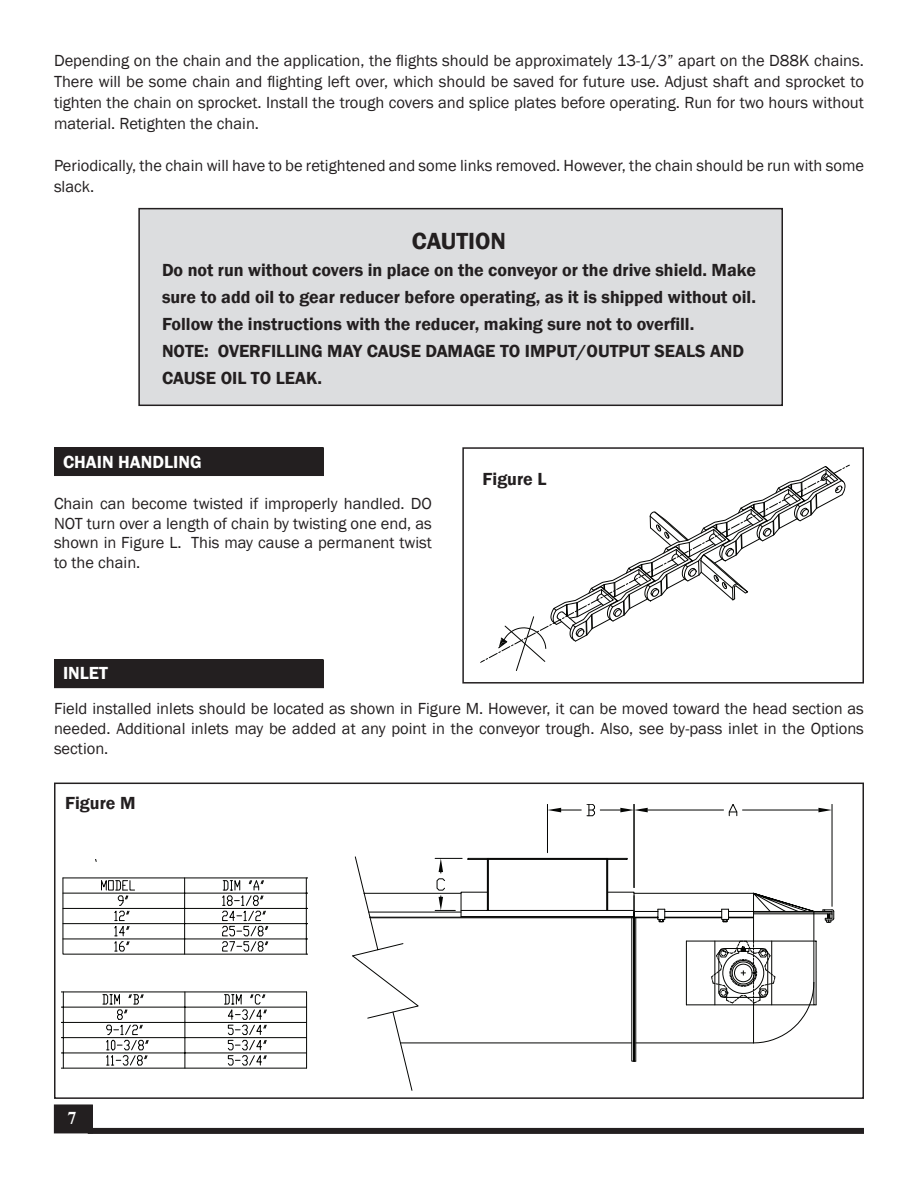
<style>
.page{position:relative;width:918px;height:1188px;background:#fff}
.page>*{position:absolute;margin:0;border:0;box-sizing:border-box;transform-origin:0 0}
.t1{font:600 24px "Franklin Gothic";color:#fff}
.t2{font:600 24px "Franklin Gothic";color:#231f20}
.t3{font:600 18px/27px "Franklin Gothic";color:#231f20}
.t4{font:600 18px "Franklin Gothic";color:#fff}
.t5{font:700 18px "Times New Roman";color:#fff}
.t6{font:16.5px/19.8px "Franklin Gothic";color:#231f20;text-align:justify}
</style>
<div class="page">
<div style="left:54px;top:1105px;width:38px;height:28px;background:#231f20"></div>
<div style="left:88px;top:1128px;width:776px;height:6px;background:#231f20"></div>
<div style="left:139px;top:209px;width:643px;height:196px;background:#dcdddf"></div>
<div style="left:138px;top:208px;width:645px;height:198px;border:2px solid #231f20"></div>
<div style="left:54px;top:659px;width:270px;height:29px;border:2px solid #231f20"></div>
<div style="left:54px;top:783px;width:810px;height:316px;border:2px solid #231f20"></div>
<div style="left:54px;top:447px;width:268px;height:29px;background:#231f20"></div>
<div style="left:54px;top:659px;width:268px;height:27px;background:#231f20"></div>
<svg style="left:480px;top:406px;width:365px;height:278px"></svg>
<svg style="left:498px;top:458px;width:352px;height:215px"></svg>
<svg style="left:635px;top:886px;width:199px;height:176px"></svg>
<svg style="left:352px;top:856px;width:283px;height:235px"></svg>
<hr style="left:832px;top:804px;width:1px;height:102px;background:#040503">
<hr style="left:743px;top:810px;width:75px;height:1px;background:#040503">
<hr style="left:648px;top:810px;width:76px;height:1px;background:#040503">
<svg style="left:818px;top:808px;width:14px;height:4px"></svg>
<svg style="left:729px;top:804px;width:8px;height:12px"></svg>
<hr style="left:634px;top:804px;width:1px;height:84px;background:#040503">
<hr style="left:547px;top:804px;width:1px;height:49px;background:#040503">
<svg style="left:547px;top:804px;width:101px;height:12px"></svg>
<svg style="left:435px;top:858px;width:54px;height:59px"></svg>
<svg style="left:62px;top:991px;width:245px;height:77px"></svg>
<hr style="left:428px;top:878px;width:1px;height:76px;background:#040503">
<svg style="left:62px;top:877px;width:246px;height:77px"></svg>
<p class="t6" style="left:54px;top:50px;width:812px;line-height:21px">Depending on the chain and the application, the flights should be approximately 13-1/3” apart on the D88K chains.<br>There will be some chain and flighting left over, which should be saved for future use. Adjust shaft and sprocket to tighten the chain on sprocket. Install the trough covers and splice plates before operating. Run for two hours without material. Retighten the chain.</p>
<p class="t6" style="left:54px;top:155px;width:812px;line-height:21px">Periodically, the chain will have to be retightened and some links removed. However, the chain should be run with some slack.</p>
<h1 class="t2" style="left:412px;top:226px;width:96px">CAUTION</h1>
<p class="t3" style="left:162px;top:257px;width:596px">Do not run without covers in place on the conveyor or the drive shield. Make sure to add oil to gear reducer before operating, as it is shipped without oil.<br>Follow the instructions with the reducer, making sure not to overfill.<br>NOTE: OVERFILLING MAY CAUSE DAMAGE TO IMPUT/OUTPUT SEALS AND CAUSE OIL TO LEAK.</p>
<h1 class="t1" style="left:66px;top:445px;width:186px">CHAIN HANDLING</h1>
<p class="t6" style="left:54px;top:494px;width:380px">Chain can become twisted if improperly handled. DO NOT turn over a length of chain by twisting one end, as shown in Figure L. This may cause a permanent twist to the chain.</p>
<p class="t4" style="left:63px;top:451px;width:140px">CHAIN HANDLING</p>
<p class="t4" style="left:63px;top:662px;width:46px">INLET</p>
<p class="t3" style="left:483px;top:466px;width:65px">Figure L</p>
<p class="t6" style="left:54px;top:699px;width:811px">Field installed inlets should be located as shown in Figure M. However, it can be moved toward the head section as needed. Additional inlets may be added at any point in the conveyor trough. Also, see by-pass inlet in the Options section.</p>
<p class="t3" style="left:65px;top:790px;width:72px">Figure M</p>
<p class="t5" style="left:67px;top:1106px;width:10px">7</p>
</div>
